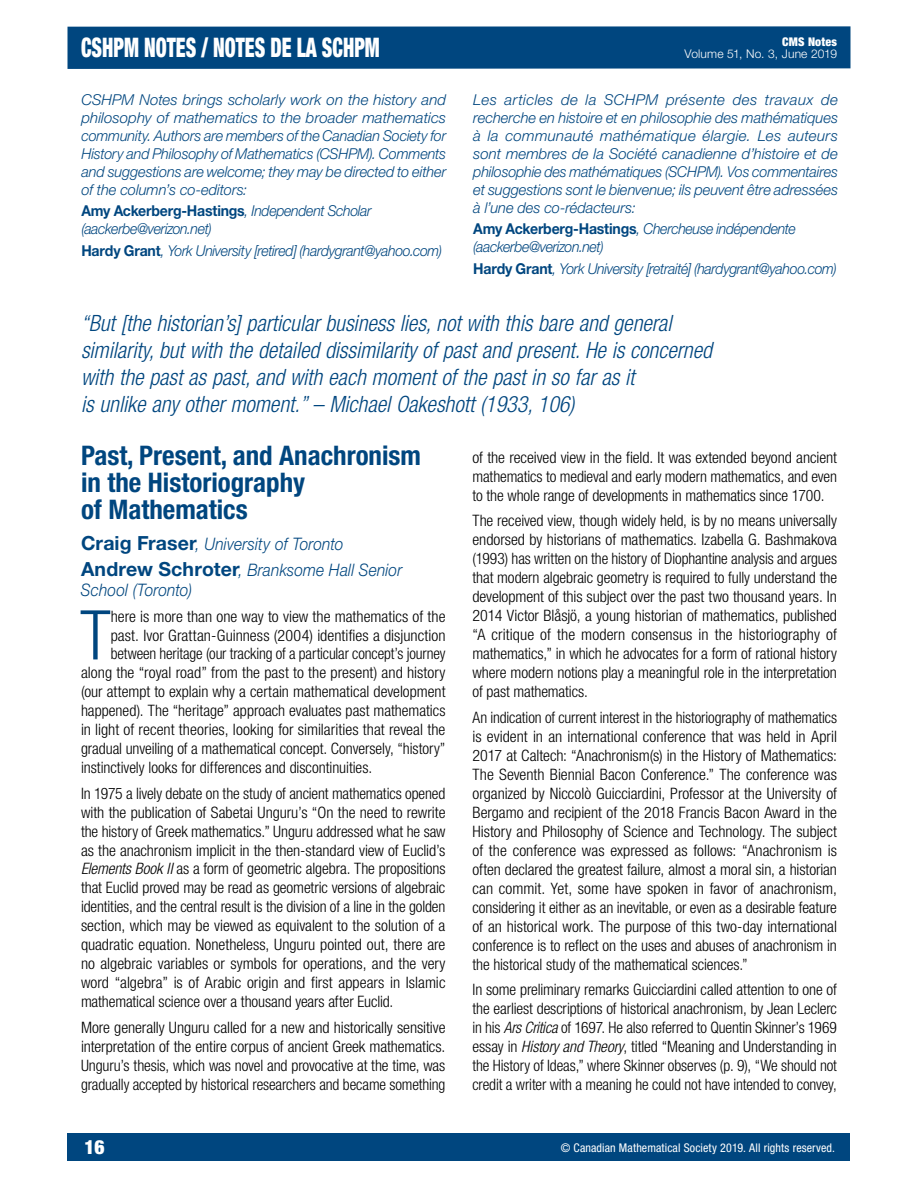
<style>
.page{position:relative;width:918px;height:1188px;background:#fff}
.page>*{position:absolute;margin:0;border:0;box-sizing:border-box;transform-origin:0 0}
.t1{font:300 condensed 68.7px "Helvetica Neue LT Std";color:#00467f}
.t2{font:700 condensed 27px/27px "Helvetica Neue LT Std";color:#00467f}
.t3{font:900 condensed 27px "Helvetica Neue LT Std";color:#fff;scale:.73 1}
.t4{font:italic 300 condensed 22.5px/27px "Helvetica Neue LT Std";color:#00467f}
.t5{font:900 condensed 19.5px "Helvetica Neue LT Std";color:#fff}
.t6{font:italic 300 17.25px/26.2px "Helvetica Neue LT Std";letter-spacing:.01em;color:#00467f;scale:.9 1}
.t7{font:300 condensed 15.75px/19px "Helvetica Neue LT Std";letter-spacing:-.005em;color:#000;text-align:justify}
.t8{font:italic 300 15px/18px "Helvetica Neue LT Std";letter-spacing:-.02em;color:#00467f;text-align:justify}
.t9{font:italic 300 15px/18px "Helvetica Neue LT Std";letter-spacing:-.02em;color:#00467f;scale:.94 1}
.t10{font:condensed 12px "Helvetica Neue LT Std";letter-spacing:.01em;color:#fff}
.t11{font:300 12px "Helvetica Neue LT Std";letter-spacing:.015em;color:#fff}
.t12{font:900 condensed 12px "Helvetica Neue LT Std";letter-spacing:.015em;color:#fff}
.s1{font-weight:700;font-style:normal}
.s2{font-weight:700;font-style:normal;font-size:19.5px}
.s3{font-style:italic}
</style>
<div class="page">
<div style="left:68px;top:1134px;width:782px;height:27px;background:#00467f"></div>
<div style="left:68px;top:26px;width:782px;height:43px;background:#00467f"></div>
<p class="t12" style="left:782px;top:35px;width:56px">CMS Notes</p>
<h2 class="t3" style="left:81px;top:31px;width:411px">CSHPM NOTES / NOTES DE LA SCHPM</h2>
<p class="t11" style="left:685px;top:46px;width:154px">Volume 51, No. 3, June 2019</p>
<p class="t8" style="left:81px;top:91px;width:366px">CSHPM Notes brings scholarly work on the history and philosophy of mathematics to the broader mathematics community. Authors are members of the Canadian Society for History and Philosophy of Mathematics (CSHPM). Comments and suggestions are welcome; they may be directed to either of the column’s co-editors:</p>
<p class="t9" style="left:81px;top:202px;width:310px"><span class="s1">Amy Ackerberg-Hastings</span>, Independent Scholar (aackerbe@verizon.net)</p>
<p class="t9" style="left:81px;top:241px;width:385px"><span class="s1">Hardy Grant</span>, York University [retired] (hardygrant@yahoo.com)</p>
<p class="t8" style="left:473px;top:91px;width:366px">Les articles de la SCHPM présente des travaux de recherche en histoire et en philosophie des mathématiques à la communauté mathématique élargie. Les auteurs sont membres de la Société canadienne d’histoire et de philosophie des mathématiques (SCHPM). Vos commentaires et suggestions sont le bienvenue; ils peuvent être adressées à l’une des co-rédacteurs:</p>
<p class="t9" style="left:473px;top:220px;width:345px"><span class="s1">Amy Ackerberg-Hastings</span>, Chercheuse indépendente (aackerbe@verizon.net)</p>
<p class="t9" style="left:473px;top:259px;width:388px"><span class="s1">Hardy Grant</span>, York University [retraité] (hardygrant@yahoo.com)</p>
<p class="t4" style="left:81px;top:310px;width:632px">“But [the historian’s] particular business lies, not with this bare and general similarity, but with the detailed dissimilarity of past and present. He is concerned with the past as past, and with each moment of the past in so far as it<br>is unlike any other moment.” – Michael Oakeshott (1933, 106)</p>
<h2 class="t2" style="left:81px;top:441px;width:342px">Past, Present, and Anachronism in the Historiography<br>of Mathematics</h2>
<p class="t6" style="left:81px;top:531px;width:359px"><span class="s2">Craig Fraser</span>, University of Toronto<br><span class="s2">Andrew Schroter</span>, Branksome Hall Senior</p>
<p class="t6" style="left:81px;top:577px;width:125px">School (Toronto)</p>
<h1 class="t1" style="left:80px;top:596px;width:32px">T</h1>
<p class="t7" style="left:111px;top:606px;width:336px">here is more than one way to view the mathematics of the</p>
<p class="t7" style="left:111px;top:625px;width:336px">past. Ivor Grattan-Guinness (2004) identifies a disjunction</p>
<p class="t7" style="left:111px;top:644px;width:336px">between heritage (our tracking of a particular concept’s journey</p>
<p class="t7" style="left:81px;top:663px;width:366px">along the “royal road” from the past to the present) and history</p>
<p class="t7" style="left:81px;top:682px;width:366px">(our attempt to explain why a certain mathematical development</p>
<p class="t7" style="left:81px;top:701px;width:366px">happened). The “heritage” approach evaluates past mathematics</p>
<p class="t7" style="left:81px;top:720px;width:366px">in light of recent theories, looking for similarities that reveal the</p>
<p class="t7" style="left:81px;top:739px;width:366px">gradual unveiling of a mathematical concept. Conversely, “history”</p>
<p class="t7" style="left:81px;top:758px;width:293px">instinctively looks for differences and discontinuities.</p>
<p class="t7" style="left:81px;top:783px;width:366px">In 1975 a lively debate on the study of ancient mathematics opened with the publication of Sabetai Unguru’s “On the need to rewrite the history of Greek mathematics.” Unguru addressed what he saw as the anachronism implicit in the then-standard view of Euclid’s <span class="s3">Elements Book II</span> as a form of geometric algebra. The propositions that Euclid proved may be read as geometric versions of algebraic identities, and the central result is the division of a line in the golden section, which may be viewed as equivalent to the solution of a quadratic equation. Nonetheless, Unguru pointed out, there are no algebraic variables or symbols for operations, and the very word “algebra” is of Arabic origin and first appears in Islamic mathematical science over a thousand years after Euclid.</p>
<p class="t7" style="left:81px;top:1018px;width:366px">More generally Unguru called for a new and historically sensitive interpretation of the entire corpus of ancient Greek mathematics.<br>Unguru’s thesis, which was novel and provocative at the time, was gradually accepted by historical researchers and became something</p>
<p class="t7" style="left:472px;top:448px;width:366px">of the received view in the field. It was extended beyond ancient mathematics to medieval and early modern mathematics, and even to the whole range of developments in mathematics since 1700.</p>
<p class="t7" style="left:472px;top:511px;width:366px">The received view, though widely held, is by no means universally endorsed by historians of mathematics. Izabella G. Bashmakova (1993) has written on the history of Diophantine analysis and argues that modern algebraic geometry is required to fully understand the development of this subject over the past two thousand years. In 2014 Victor Blåsjö, a young historian of mathematics, published “A critique of the modern consensus in the historiography of mathematics,” in which he advocates for a form of rational history where modern notions play a meaningful role in the interpretation of past mathematics.</p>
<p class="t7" style="left:472px;top:708px;width:366px">An indication of current interest in the historiography of mathematics is evident in an international conference that was held in April 2017 at Caltech: “Anachronism(s) in the History of Mathematics:<br>The Seventh Biennial Bacon Conference.” The conference was organized by Niccolò Guicciardini, Professor at the University of Bergamo and recipient of the 2018 Francis Bacon Award in the History and Philosophy of Science and Technology. The subject of the conference was expressed as follows: “Anachronism is often declared the greatest failure, almost a moral sin, a historian can commit. Yet, some have spoken in favor of anachronism, considering it either as an inevitable, or even as a desirable feature of an historical work. The purpose of this two-day international conference is to reflect on the uses and abuses of anachronism in the historical study of the mathematical sciences.”</p>
<p class="t7" style="left:472px;top:980px;width:366px">In some preliminary remarks Guicciardini called attention to one of the earliest descriptions of historical anachronism, by Jean Leclerc in his <span class="s3">Ars Critica</span> of 1697. He also referred to Quentin Skinner’s 1969 essay in <span class="s3">History and Theory</span>, titled “Meaning and Understanding in the History of Ideas,” where Skinner observes (p. 9), “We should not credit a writer with a meaning he could not have intended to convey,</p>
<p class="t5" style="left:84px;top:1136px;width:22px">16</p>
<p class="t10" style="left:561px;top:1141px;width:276px">© Canadian Mathematical Society 2019. All rights reserved.</p>
</div>
